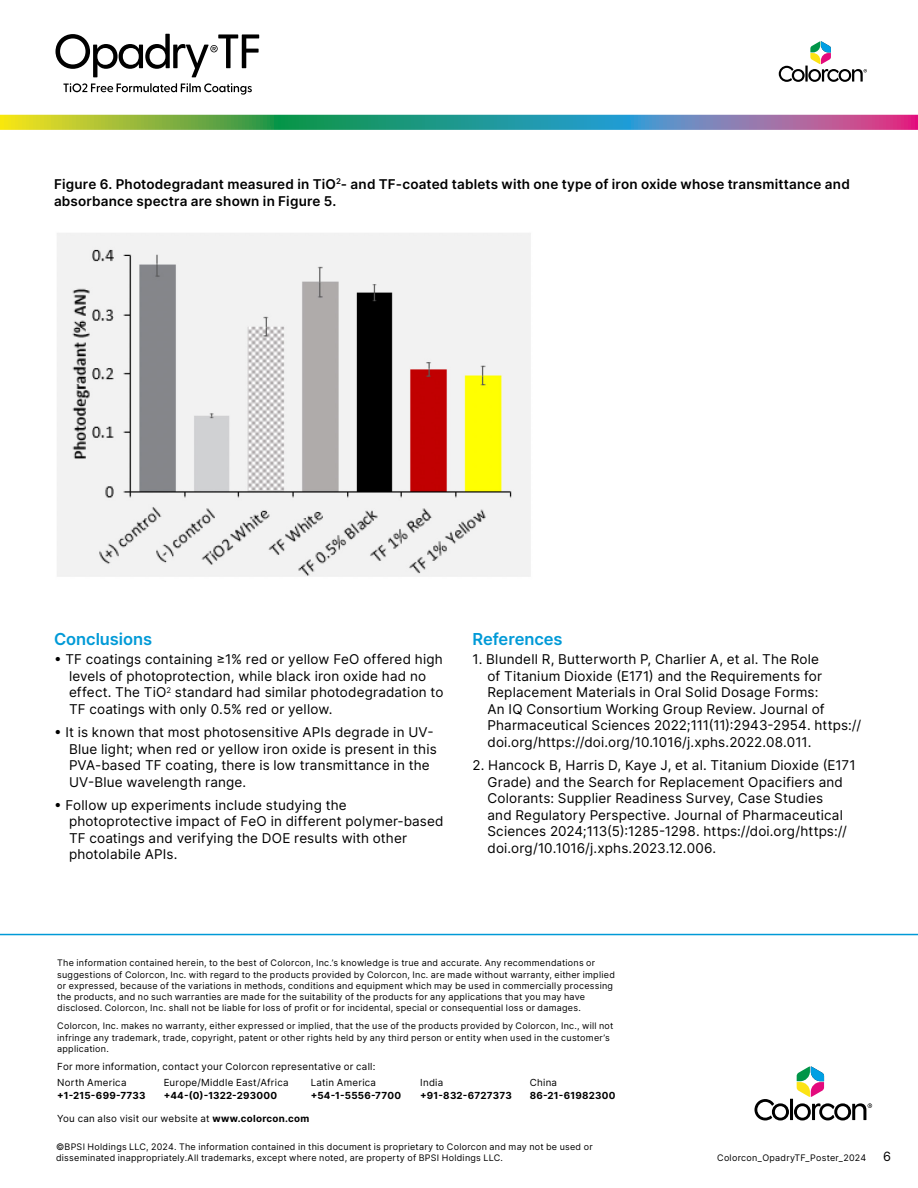
<style>
.page{position:relative;width:918px;height:1188px;background:#fff}
.page>*{position:absolute;margin:0;border:0;box-sizing:border-box;transform-origin:0 0}
.t1{font:600 16.5px "Inter";letter-spacing:-.005em;color:#009ad7}
.Body_9pt{font:13.5px/16.5px "Inter";letter-spacing:.01em;color:#000}
.Body_9pt-2{font:600 13.5px/17.2px "Inter";letter-spacing:.015em;color:#000}
.Table_bdy{font:12.75px "Inter";color:#000}
.Disclosure{font:9.75px "Inter";letter-spacing:.025em;color:#000}
.Disclosure-2{font:700 9.75px "Inter";letter-spacing:.02em;color:#000}
.Disclosure-3{font:9px/11.2px "Inter";letter-spacing:.03em;color:#000}
.s1{font-weight:700}
</style>
<div class="page">
<svg style="left:63px;top:83px;width:189px;height:12px"></svg>
<svg style="left:55px;top:34px;width:204px;height:43px"></svg>
<img style="left:57px;top:233px;width:474px;height:344px">
<hr style="left:0;top:934px;width:918px;height:1px;background:#009ad7">
<svg style="left:754px;top:1066px;width:118px;height:54px"></svg>
<svg style="left:0;top:115px;width:918px;height:15px;background:#68957d"></svg>
<svg style="left:779px;top:41px;width:88px;height:41px"></svg>
<p class="Body_9pt-2" style="left:54px;top:175px;width:797px">Figure 6. Photodegradant measured in TiO<sup>2</sup>- and TF-coated tablets with one type of iron oxide whose transmittance and absorbance spectra are shown in Figure 5.</p>
<h1 class="t1" style="left:54px;top:627px;width:100px">Conclusions</h1>
<p class="Body_9pt" style="left:69px;top:651px;width:376px;text-indent:-15px">• TF coatings containing ≥1% red or yellow FeO offered high levels of photoprotection, while black iron oxide had no effect. The TiO<sup>2</sup> standard had similar photodegradation to TF coatings with only 0.5% red or yellow.</p>
<p class="Body_9pt" style="left:69px;top:724px;width:369px;text-indent:-15px">• It is known that most photosensitive APIs degrade in UV-Blue light; when red or yellow iron oxide is present in this PVA-based TF coating, there is low transmittance in the UV-Blue wavelength range.</p>
<p class="Body_9pt" style="left:69px;top:796px;width:376px;text-indent:-15px">• Follow up experiments include studying the photoprotective impact of FeO in different polymer-based TF coatings and verifying the DOE results with other photolabile APIs.</p>
<h1 class="t1" style="left:472px;top:627px;width:92px">References</h1>
<p class="Body_9pt" style="left:488px;top:651px;width:375px;text-indent:-15px">1. Blundell R, Butterworth P, Charlier A, et al. The Role<br>of Titanium Dioxide (E171) and the Requirements for Replacement Materials in Oral Solid Dosage Forms:<br>An IQ Consortium Working Group Review. Journal of Pharmaceutical Sciences 2022;111(11):2943-2954. https:// doi.org/https://doi.org/10.1016/j.xphs.2022.08.011.</p>
<p class="Body_9pt" style="left:488px;top:757px;width:370px;text-indent:-15px">2. Hancock B, Harris D, Kaye J, et al. Titanium Dioxide (E171<br>Grade) and the Search for Replacement Opacifiers and Colorants: Supplier Readiness Survey, Case Studies<br>and Regulatory Perspective. Journal of Pharmaceutical Sciences 2024;113(5):1285-1298. https://doi.org/https:// doi.org/10.1016/j.xphs.2023.12.006.</p>
<p class="Disclosure-3" style="left:57px;top:957px;width:559px">The information contained herein, to the best of Colorcon, Inc.’s knowledge is true and accurate. Any recommendations or suggestions of Colorcon, Inc. with regard to the products provided by Colorcon, Inc. are made without warranty, either implied or expressed, because of the variations in methods, conditions and equipment which may be used in commercially processing the products, and no such warranties are made for the suitability of the products for any applications that you may have disclosed. Colorcon, Inc. shall not be liable for loss of profit or for incidental, special or consequential loss or damages.</p>
<p class="Disclosure-3" style="left:57px;top:1020px;width:558px">Colorcon, Inc. makes no warranty, either expressed or implied, that the use of the products provided by Colorcon, Inc., will not infringe any trademark, trade, copyright, patent or other rights held by any third person or entity when used in the customer’s application.</p>
<p class="Disclosure" style="left:57px;top:1059px;width:320px">For more information, contact your Colorcon representative or call:</p>
<p class="Disclosure" style="left:57px;top:1075px;width:71px">North America</p>
<p class="Disclosure" style="left:164px;top:1075px;width:126px">Europe/Middle East/Africa</p>
<p class="Disclosure" style="left:311px;top:1075px;width:67px">Latin America</p>
<p class="Disclosure" style="left:420px;top:1075px;width:25px">India</p>
<p class="Disclosure" style="left:530px;top:1075px;width:29px">China</p>
<p class="Disclosure-2" style="left:57px;top:1088px;width:90px">+1-215-699-7733</p>
<p class="Disclosure-2" style="left:164px;top:1088px;width:115px">+44-(0)-1322-293000</p>
<p class="Disclosure-2" style="left:311px;top:1088px;width:92px">+54-1-5556-7700</p>
<p class="Disclosure-2" style="left:420px;top:1088px;width:93px">+91-832-6727373</p>
<p class="Disclosure-2" style="left:530px;top:1088px;width:87px">86-21-61982300</p>
<p class="Disclosure" style="left:57px;top:1111px;width:253px">You can also visit our website at <span class="s1">www.colorcon.com</span></p>
<p class="Disclosure-3" style="left:56px;top:1141px;width:538px">©BPSI Holdings LLC, 2024. The information contained in this document is proprietary to Colorcon and may not be used or disseminated inappropriately.All trademarks, except where noted, are property of BPSI Holdings LLC.</p>
<p class="Disclosure-3" style="left:717px;top:1152px;width:150px">Colorcon_OpadryTF_Poster_2024</p>
<p class="Table_bdy" style="left:883px;top:1147px;width:9px">6</p>
</div>
